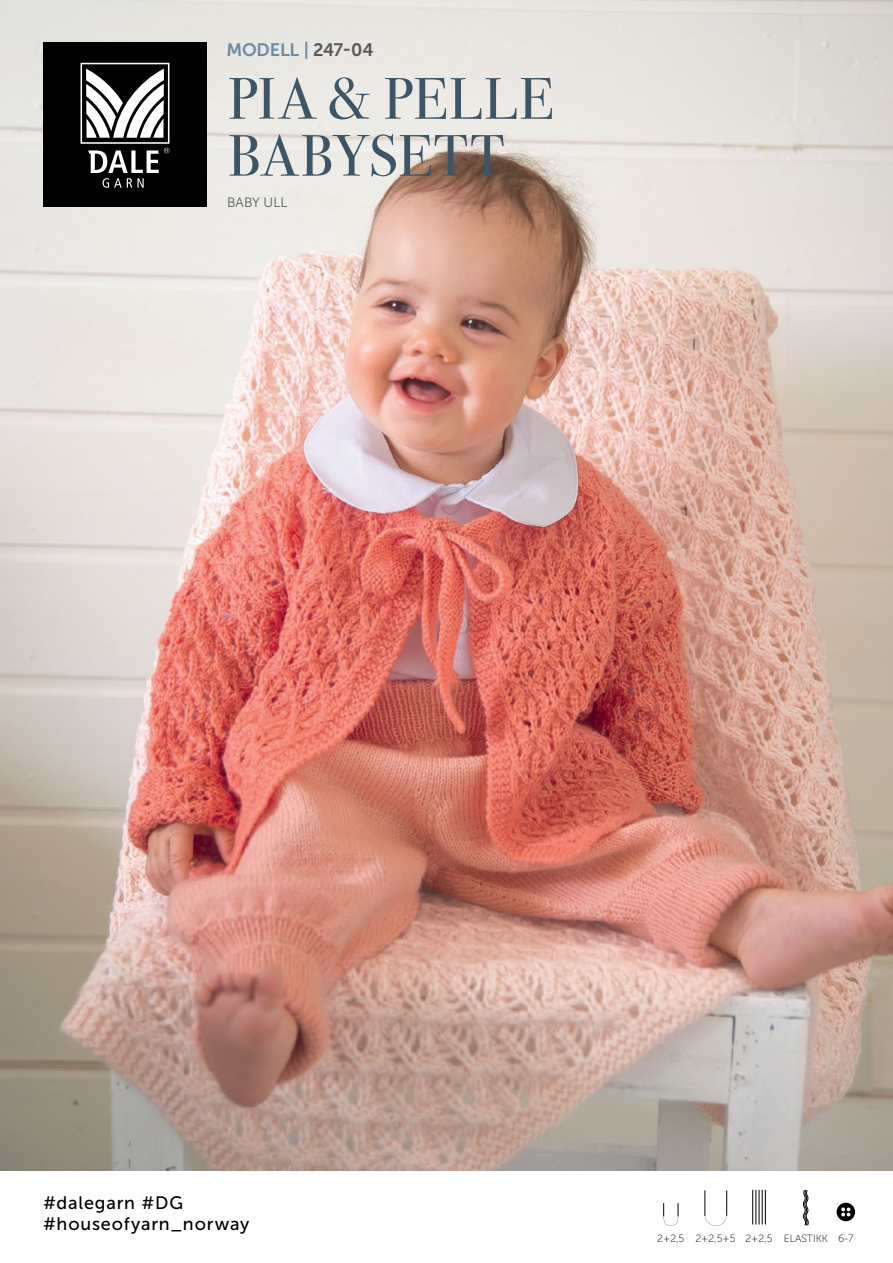
<style>
.page{position:relative;width:893px;height:1263px;background:#fff}
.page>*{position:absolute;margin:0;border:0;box-sizing:border-box;transform-origin:0 0}
.t1{font:58.5px "Bodoni Svty Two ITCTT";letter-spacing:.025em;color:#3d5567}
.t2{font:58.5px "Bodoni Svty Two ITCTT";letter-spacing:.005em;color:#3d5567}
.t3{font:18px/21px "Museo Sans 500";letter-spacing:.045em;color:#000}
.t4{font:18px "Museo Sans 700";letter-spacing:-.01em;color:#6d8ca3}
.t5{font:13.5px "Museo Sans 300";letter-spacing:.005em;color:#58595b}
.t6{font:10.5px "Museo Sans 100";color:#000}
.s1{color:#58595b}
</style>
<div class="page">
<img style="left:0;top:0;width:893px;height:1171px">
<svg style="left:704px;top:1190px;width:23px;height:36px"></svg>
<div style="left:43px;top:43px;width:164px;height:164px;background:#000"></div>
<svg style="left:81px;top:63px;width:88px;height:125px"></svg>
<hr style="left:752px;top:1190px;width:1px;height:34px;background:#000">
<hr style="left:755px;top:1190px;width:1px;height:34px;background:#000">
<hr style="left:758px;top:1190px;width:1px;height:34px;background:#000">
<hr style="left:762px;top:1190px;width:1px;height:34px;background:#000">
<hr style="left:765px;top:1190px;width:1px;height:34px;background:#000">
<svg style="left:803px;top:1190px;width:6px;height:36px"></svg>
<div style="left:837px;top:1203px;width:18px;height:18px;background:#000;border-radius:50%"></div>
<svg style="left:841px;top:1207px;width:9px;height:9px"></svg>
<svg style="left:663px;top:1203px;width:15px;height:22px"></svg>
<p class="t4" style="left:226px;top:40px;width:149px">MODELL | <span class="s1">247-04</span></p>
<p class="t1" style="left:228px;top:51px;width:327px">PIA &amp; PELLE</p>
<p class="t2" style="left:228px;top:108px;width:278px">BABYSETT</p>
<p class="t5" style="left:227px;top:195px;width:62px">BABY ULL</p>
<p class="t3" style="left:43px;top:1193px;width:208px">#dalegarn #DG #houseofyarn_norway</p>
<p class="t6" style="left:657px;top:1233px;width:29px">2+2,5</p>
<p class="t6" style="left:745px;top:1233px;width:29px">2+2,5</p>
<p class="t6" style="left:784px;top:1233px;width:46px">ELASTIKK</p>
<p class="t6" style="left:838px;top:1233px;width:17px">6-7</p>
<p class="t6" style="left:695px;top:1233px;width:42px">2+2,5+5</p>
</div>
